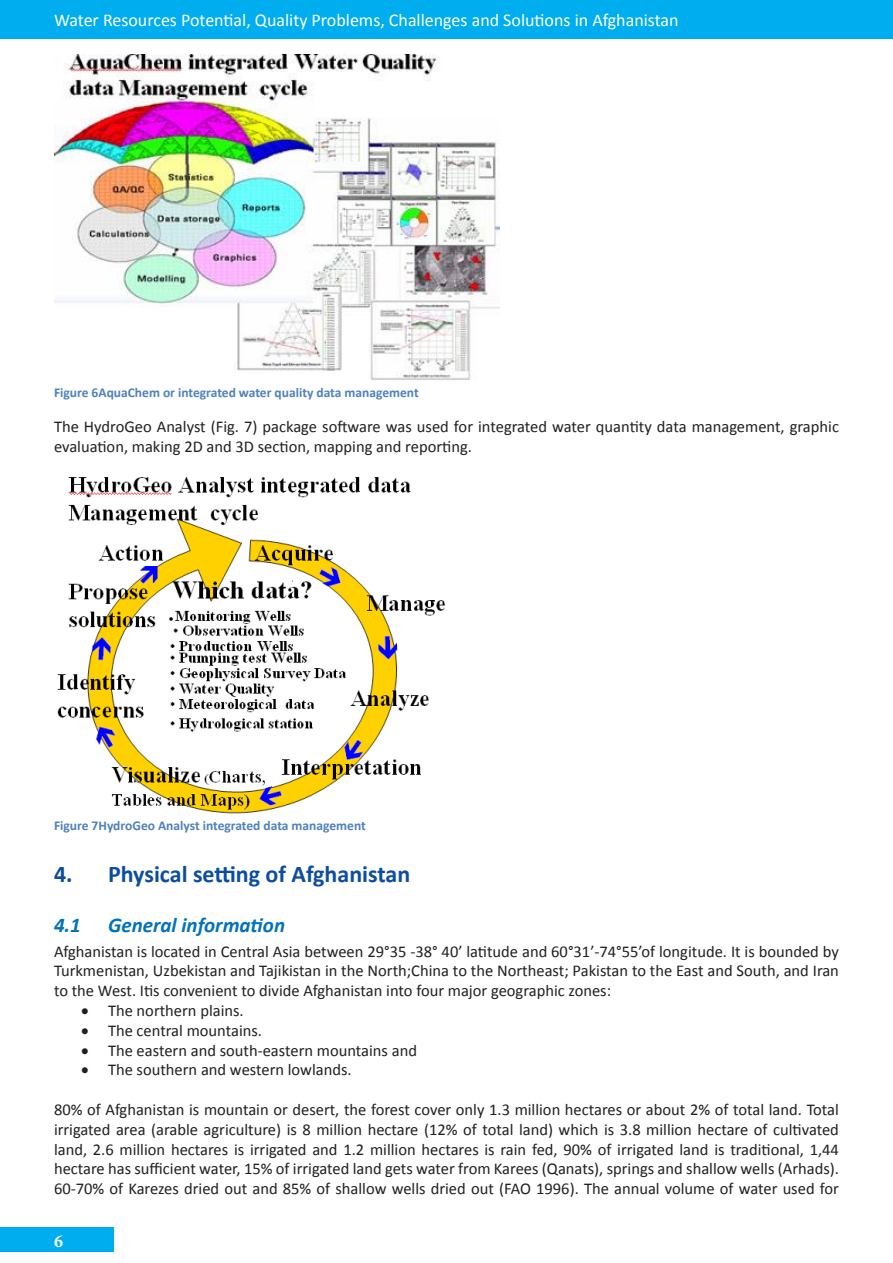
<style>
.page{position:relative;width:893px;height:1263px;background:#fff}
.page>*{position:absolute;margin:0;border:0;box-sizing:border-box;transform-origin:0 0}
.Heading_1{font:700 24px "Calibri";color:#0d4da1}
.Heading_2{font:italic 700 21px "Calibri";color:#0072bc}
.t1{font:18px "Calibri";color:#fff}
.t2{font:700 18px "Minion Pro";color:#fff}
.t3{font:16.5px/19.8px "Calibri";color:#231f20;text-align:justify}
.t4{font:700 13.5px "Calibri";color:#4f81bd}
</style>
<div class="page">
<div style="left:0;top:1227px;width:114px;height:25px;background:#00aeef"></div>
<div style="left:0;top:0;width:893px;height:38px;background:#00aeef"></div>
<img style="left:54px;top:54px;width:446px;height:326px">
<img style="left:57px;top:477px;width:388px;height:337px">
<p class="t1" style="left:54px;top:9px;width:626px">Water Resources Potential, Quality Problems, Challenges and Solutions in Afghanistan</p>
<p class="t4" style="left:54px;top:384px;width:366px">Figure 6AquaChem or integrated water quality data management</p>
<p class="t3" style="left:54px;top:417px;width:786px">The HydroGeo Analyst (Fig. 7) package software was used for integrated water quantity data management, graphic evaluation, making 2D and 3D section, mapping and reporting.</p>
<p class="t4" style="left:54px;top:817px;width:313px">Figure 7HydroGeo Analyst integrated data management</p>
<p class="Heading_1" style="left:54px;top:858px;width:358px">4. Physical setting of Afghanistan</p>
<p class="Heading_2" style="left:54px;top:912px;width:28px">4.1</p>
<p class="Heading_2" style="left:108px;top:912px;width:179px">General information</p>
<p class="t3" style="left:54px;top:941px;width:786px">Afghanistan is located in Central Asia between 29°35 -38° 40’ latitude and 60°31’-74°55’of longitude. It is bounded by Turkmenistan, Uzbekistan and Tajikistan in the North;China to the Northeast; Pakistan to the East and South, and Iran to the West. Itis convenient to divide Afghanistan into four major geographic zones:</p>
<p class="t3" style="left:81px;top:1000px;width:164px">• The northern plains.</p>
<p class="t3" style="left:81px;top:1020px;width:183px">• The central mountains.</p>
<p class="t3" style="left:81px;top:1040px;width:338px">• The eastern and south-eastern mountains and</p>
<p class="t3" style="left:81px;top:1060px;width:272px">• The southern and western lowlands.</p>
<p class="t3" style="left:54px;top:1099px;width:786px">80% of Afghanistan is mountain or desert, the forest cover only 1.3 million hectares or about 2% of total land. Total irrigated area (arable agriculture) is 8 million hectare (12% of total land) which is 3.8 million hectare of cultivated land, 2.6 million hectares is irrigated and 1.2 million hectares is rain fed, 90% of irrigated land is traditional, 1,44 hectare has sufficient water, 15% of irrigated land gets water from Karees (Qanats), springs and shallow wells (Arhads).<br>60-70% of Karezes dried out and 85% of shallow wells dried out (FAO 1996). The annual volume of water used for</p>
<p class="t2" style="left:54px;top:1228px;width:10px">6</p>
</div>
